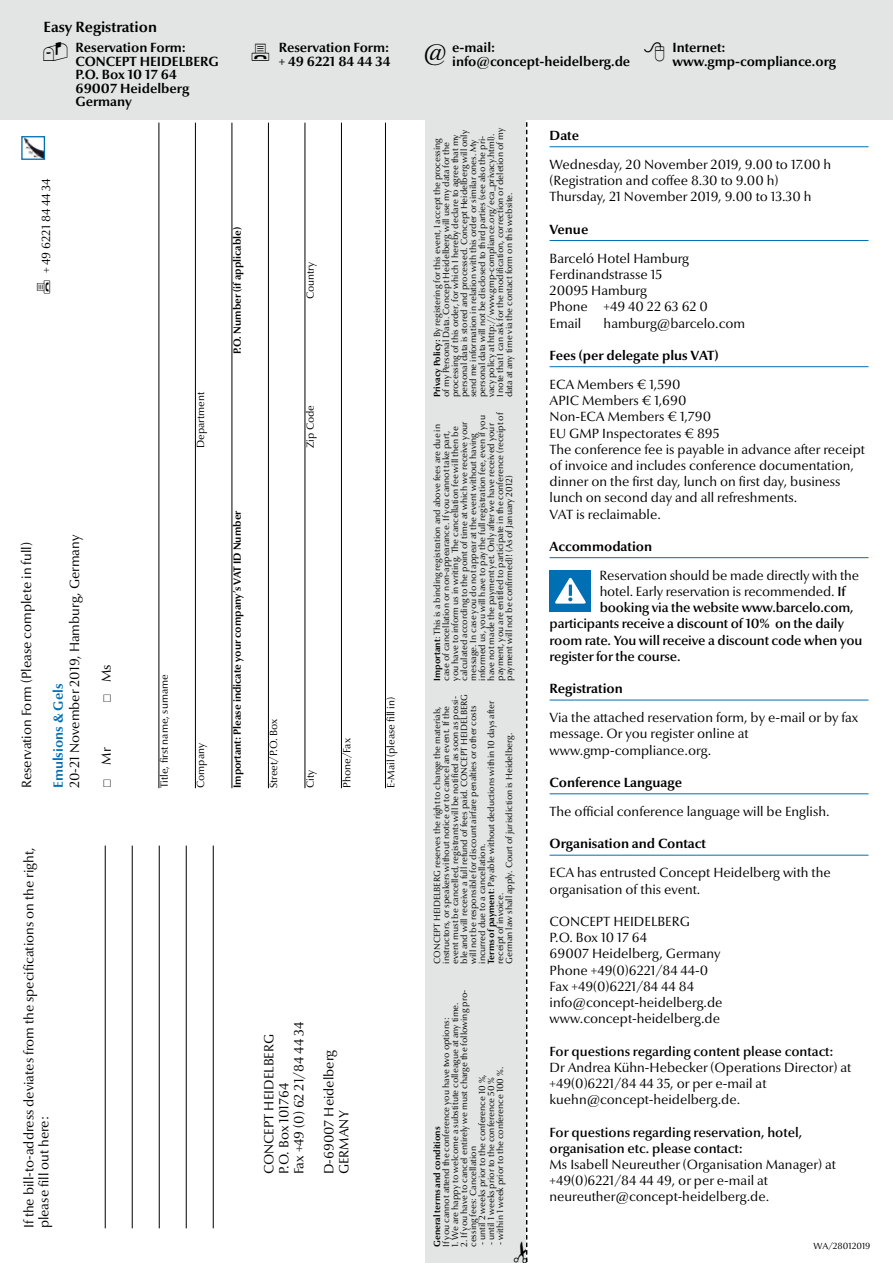
<style>
.page{position:relative;width:893px;height:1263px;background:#fff}
.page>*{position:absolute;margin:0;border:0;box-sizing:border-box;transform-origin:0 0}
.t1{font:700 15px "Optima Nova LT";color:#000}
.t2{font:13.5px/16.2px "Optima Nova LT";color:#000}
.t3{font:700 13.5px/13.5px "Optima Nova LT";color:#000}
.t4{font:600 13.5px/16.2px "Optima Nova LT";letter-spacing:-.01em;color:#000}
.t5{font:700 13.5px "Optima Nova LT";color:#006fb4}
.t6{font:12px "Optima Nova LT";color:#000}
.t7{font:10.5px "Optima Nova LT";color:#000}
.t8{font:700 10.5px "Optima Nova LT";color:#000}
.t9{font:9px/9px "Optima Nova LT";color:#000}
.t10{font:700 9px "Optima Nova LT";color:#000}
.s1{font-weight:400;font-size:24px}
.s2{font-weight:700}
.s3{font-weight:600}
</style>
<div class="page">
<hr style="left:159px;top:123px;width:1px;height:665px;background:#000">
<hr style="left:195px;top:123px;width:1px;height:665px;background:#000">
<hr style="left:232px;top:123px;width:1px;height:665px;background:#000">
<hr style="left:268px;top:123px;width:1px;height:665px;background:#000">
<hr style="left:305px;top:123px;width:1px;height:665px;background:#000">
<hr style="left:341px;top:123px;width:1px;height:665px;background:#000">
<hr style="left:385px;top:123px;width:1px;height:665px;background:#000">
<hr style="left:105px;top:846px;width:1px;height:382px;background:#000">
<hr style="left:132px;top:846px;width:1px;height:382px;background:#000">
<hr style="left:159px;top:846px;width:1px;height:382px;background:#000">
<hr style="left:186px;top:846px;width:1px;height:382px;background:#000">
<hr style="left:213px;top:846px;width:1px;height:382px;background:#000">
<div style="left:0;top:0;width:892px;height:119px;background:#e3e4e4"></div>
<hr style="left:550px;top:146px;width:318px;height:1px;background:#006fb4">
<hr style="left:550px;top:240px;width:318px;height:1px;background:#006fb4">
<hr style="left:550px;top:366px;width:318px;height:1px;background:#006fb4">
<hr style="left:550px;top:557px;width:318px;height:1px;background:#006fb4">
<hr style="left:550px;top:700px;width:318px;height:1px;background:#006fb4">
<hr style="left:550px;top:793px;width:318px;height:1px;background:#006fb4">
<hr style="left:550px;top:855px;width:318px;height:1px;background:#006fb4">
<div style="left:550px;top:570px;width:41px;height:42px;background:#006fb4"></div>
<svg style="left:555px;top:577px;width:31px;height:27px"></svg>
<img style="left:24px;top:138px;width:19px;height:20px">
<div style="left:21px;top:136px;width:24px;height:24px;border:1px solid #006fb4"></div>
<div style="left:425px;top:119px;width:101px;height:1144px;background:#e3e4e4"></div>
<svg style="left:526px;top:122px;width:1px;height:1141px"></svg>
<h1 class="t1" style="left:44px;top:18px;width:115px">Easy Registration</h1>
<h2 class="t3" style="left:75px;top:41px;width:145px">Reservation Form:<br>CONCEPT HEIDELBERG<br>P.O. Box 10 17 64<br>69007 Heidelberg<br>Germany</h2>
<h2 class="t3" style="left:279px;top:41px;width:113px">Reservation Form: + 49 6221 84 44 34</h2>
<h2 class="t3" style="left:452px;top:41px;width:180px;text-indent:-29px"><span class="s1">@</span> e-mail: info@concept-heidelberg.de</h2>
<h2 class="t3" style="left:672px;top:41px;width:165px">Internet: www.gmp-compliance.org</h2>
<h2 class="t3" style="left:550px;top:129px;width:31px">Date</h2>
<h2 class="t2" style="left:550px;top:157px;width:283px">Wednesday, 20 November 2019, 9.00 to 17.00 h (Registration and coffee 8.30 to 9.00 h)<br>Thursday, 21 November 2019, 9.00 to 13.30 h</h2>
<h2 class="t3" style="left:550px;top:223px;width:40px">Venue</h2>
<h2 class="t2" style="left:550px;top:250px;width:160px">Barceló Hotel Hamburg<br>Ferdinandstrasse 15<br>20095 Hamburg<br>Phone +49 40 22 63 62 0<br>Email</h2>
<p class="t9" style="left:433px;top:397px;width:271px;rotate:-90deg"><span class="s2">Privacy Policy:</span> By registering for this event, I accept the processing of my Personal Data. Concept Heidelberg will use my data for the processing of this order, for which I hereby declare to agree that my personal data is stored and processed. Concept Heidelberg will only send me information in relation with this order or similar ones. My personal data will not be disclosed to third parties (see also the pri&shy;vacy policy at http://www.gmp-compliance.org/eca_privacy.html).<br>I note that I can ask for the modification, correction or deletion of my data at any time via the contact form on this website.</p>
<h3 class="t6" style="left:39px;top:273px;width:97px;rotate:-90deg">+ 49 6221 84 44 34</h3>
<p class="t8" style="left:231px;top:354px;width:129px;rotate:-90deg">P.O. Number (if applicable)</p>
<p class="t7" style="left:304px;top:299px;width:39px;rotate:-90deg">Country</p>
<h2 class="t2" style="left:604px;top:315px;width:143px">hamburg@barcelo.com</h2>
<h2 class="t3" style="left:550px;top:349px;width:170px">Fees (per delegate plus VAT)</h2>
<p class="t2" style="left:550px;top:376px;width:317px">ECA Members € 1,590<br>APIC Members € 1,690<br>Non-ECA Members € 1,790<br>EU GMP Inspectorates € 895<br>The conference fee is payable in advance after receipt of invoice and includes conference documentation, dinner on the first day, lunch on first day, business lunch on second day and all refreshments.<br>VAT is reclaimable.</p>
<h2 class="t3" style="left:550px;top:540px;width:104px">Accommodation</h2>
<h2 class="t2" style="left:599px;top:567px;width:261px">Reservation should be made directly with the</h2>
<h2 class="t2" style="left:600px;top:584px;width:247px">hotel. Early reservation is recommended. <span class="s3">If</span></h2>
<h2 class="t4" style="left:600px;top:600px;width:255px">booking via the website www.barcelo.com,</h2>
<h2 class="t4" style="left:550px;top:616px;width:296px">participants receive a discount of 10% on the daily</h2>
<h2 class="t4" style="left:550px;top:632px;width:314px">room rate. You will receive a discount code when you</h2>
<h2 class="t4" style="left:550px;top:648px;width:132px">register for the course.</h2>
<h2 class="t3" style="left:550px;top:682px;width:75px">Registration</h2>
<h2 class="t2" style="left:550px;top:710px;width:310px">Via the attached reservation form, by e-mail or by fax message. Or you register online at www.gmp-compliance.org.</h2>
<h2 class="t3" style="left:550px;top:776px;width:134px">Conference Language</h2>
<h2 class="t2" style="left:550px;top:804px;width:281px">The official conference language will be English.</h2>
<h2 class="t3" style="left:550px;top:837px;width:158px">Organisation and Contact</h2>
<h2 class="t2" style="left:550px;top:865px;width:283px">ECA has entrusted Concept Heidelberg with the organisation of this event.</h2>
<h2 class="t2" style="left:550px;top:913px;width:174px">CONCEPT HEIDELBERG<br>P.O. Box 10 17 64<br>69007 Heidelberg, Germany<br>Phone +49(0)6221/84 44-0<br>Fax +49(0)6221/84 44 84 info@concept-heidelberg.de www.concept-heidelberg.de</h2>
<h2 class="t4" style="left:550px;top:1043px;width:286px">For questions regarding content please contact:</h2>
<h2 class="t2" style="left:550px;top:1059px;width:303px">Dr Andrea Kühn-Hebecker (Operations Director) at +49(0)6221/84 44 35, or per e-mail at kuehn@concept-heidelberg.de.</h2>
<h2 class="t4" style="left:550px;top:1124px;width:254px">For questions regarding reservation, hotel, organisation etc. please contact:</h2>
<h2 class="t2" style="left:550px;top:1156px;width:288px">Ms Isabell Neureuther (Organisation Manager) at +49(0)6221/84 44 49, or per e-mail at neureuther@concept-heidelberg.de.</h2>
<p class="t7" style="left:195px;top:448px;width:58px;rotate:-90deg">Department</p>
<p class="t7" style="left:304px;top:448px;width:45px;rotate:-90deg">Zip Code</p>
<p class="t9" style="left:433px;top:680px;width:270px;rotate:-90deg"><span class="s2">Important</span>: This is a binding registration and above fees are due in case of cancellation or non-appearance. If you cannot take part,<br>you have to inform us in writing. The cancellation fee will then be calculated according to the point of time at which we receive your message. In case you do not appear at the event without having informed us, you will have to pay the full registration fee, even if you have not made the payment yet. Only after we have received your payment, you are entitled to participate in the conference (receipt of payment will not be confirmed)! (As of January 2012)</p>
<p class="t8" style="left:231px;top:788px;width:279px;rotate:-90deg">Important: Please indicate your company’s VAT ID Number</p>
<h2 class="t2" style="left:67px;top:788px;width:255px;rotate:-90deg">20-21 November 2019, Hamburg, Germany</h2>
<h2 class="t2" style="left:19px;top:788px;width:247px;rotate:-90deg">Reservation Form (Please complete in full)</h2>
<h2 class="t2" style="left:98px;top:682px;width:19px;rotate:-90deg">Ms</h2>
<p class="t7" style="left:158px;top:788px;width:116px;rotate:-90deg">Title, first name, surname</p>
<h2 class="t5" style="left:50px;top:788px;width:106px;rotate:-90deg">Emulsions &amp; Gels</h2>
<p class="t9" style="left:433px;top:964px;width:271px;rotate:-90deg">CONCEPT HEIDELBERG reserves the right to change the materials, instructors, or speakers without notice or to cancel an event. If the event must be cancelled, registrants will be notified as soon as possi&shy;ble and will receive a full refund of fees paid. CONCEPT HEIDELBERG will not be responsible for discount airfare penalties or other costs incurred due to a cancellation.<br><span class="s2">Terms of payment</span>: Payable without deductions within 10 days after receipt of invoice.<br>German law shall apply. Court of jurisdiction is Heidelberg.</p>
<p class="t7" style="left:385px;top:788px;width:93px;rotate:-90deg">E-Mail (please fill in)</p>
<p class="t7" style="left:268px;top:788px;width:71px;rotate:-90deg">Street/P.O. Box</p>
<p class="t7" style="left:341px;top:788px;width:51px;rotate:-90deg">Phone/Fax</p>
<p class="t7" style="left:195px;top:788px;width:46px;rotate:-90deg">Company</p>
<h2 class="t2" style="left:98px;top:765px;width:19px;rotate:-90deg">Mr</h2>
<p class="t7" style="left:304px;top:788px;width:20px;rotate:-90deg">City</p>
<h2 class="t2" style="left:22px;top:1228px;width:382px;line-height:15px;rotate:-90deg">If the bill-to-address deviates from the specifications on the right, please fill out here:</h2>
<p class="t9" style="left:460px;top:1247px;width:258px;rotate:-90deg">2. If you have to cancel entirely we must charge the following pro&shy;cessing fees: Cancellation</p>
<p class="t9" style="left:451px;top:1247px;width:246px;rotate:-90deg">1. We are happy to welcome a substitute colleague at any time.</p>
<p class="t9" style="left:442px;top:1247px;width:231px;rotate:-90deg">If you cannot attend the conference you have two options:</p>
<h2 class="t2" style="left:262px;top:1174px;width:154px;line-height:15px;rotate:-90deg">CONCEPT HEIDELBERG<br>P.O. Box 101764<br>Fax +49 (0) 62 21/84 44 34</h2>
<h2 class="t2" style="left:322px;top:1174px;width:126px;line-height:15px;rotate:-90deg">D-69007 Heidelberg<br>GERMANY</h2>
<p class="t9" style="left:478px;top:1245px;width:172px;rotate:-90deg">- until 2 weeks prior to the conference 10 %,</p>
<p class="t9" style="left:487px;top:1245px;width:169px;rotate:-90deg">- until 1 weeks prior to the conference 50 %</p>
<p class="t9" style="left:496px;top:1245px;width:179px;rotate:-90deg">- within 1 week prior to the conference 100 %.</p>
<p class="t10" style="left:432px;top:1247px;width:122px;rotate:-90deg">General terms and conditions</p>
<p class="t9" style="left:814px;top:1241px;width:58px">WA/28012019</p>
</div>
